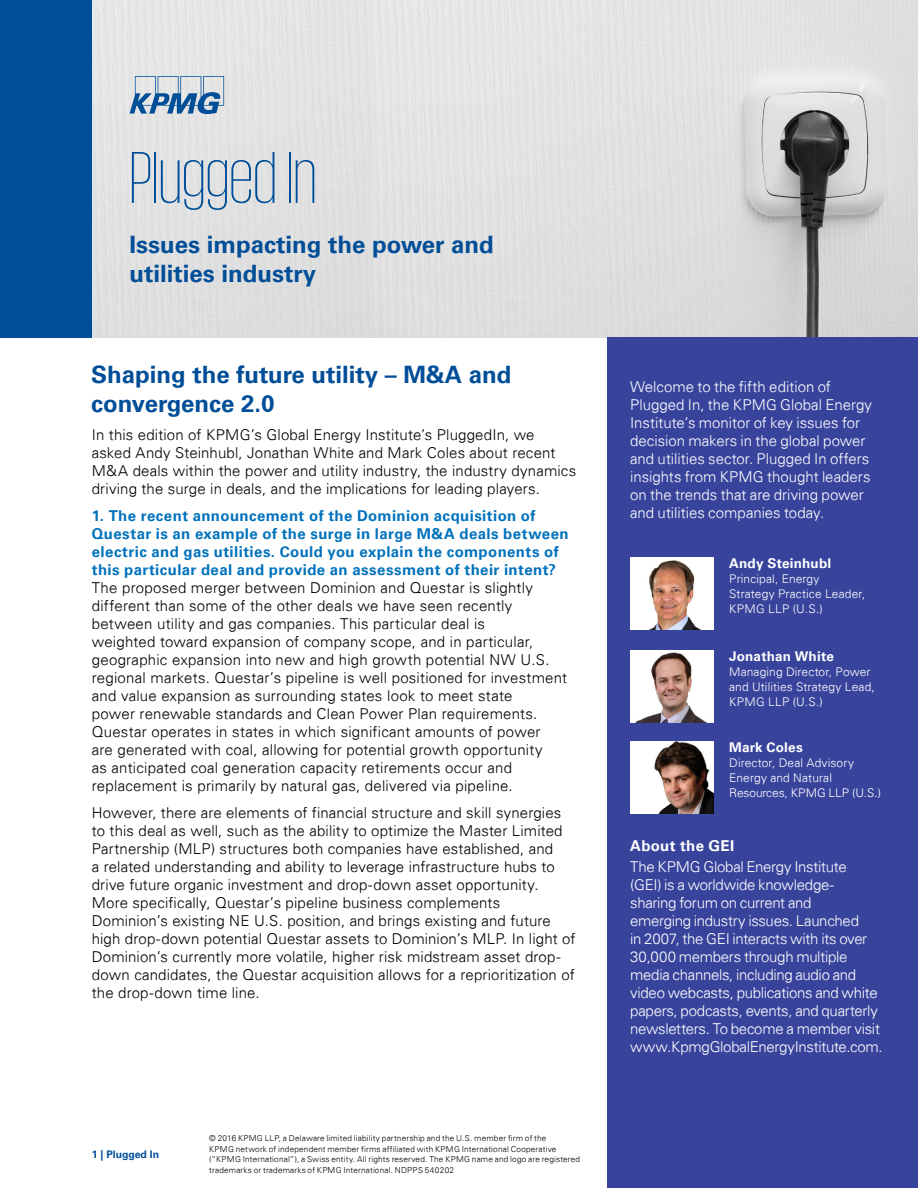
<style>
.page{position:relative;width:918px;height:1188px;background:#fff}
.page>*{position:absolute;margin:0;border:0;box-sizing:border-box;transform-origin:0 0}
.Title_60pt{font:200 75px "KPMG";color:#004e98}
.Cover_Subhead_Bold{font:700 24px/28.8px "Univers 65";color:#004e98}
.Bodycopy_10pt{font:300 15px/18px "Univers 45";letter-spacing:.01em;color:#000}
.Bodycopy_9_5pt{font:300 15px/18px "Univers 45";letter-spacing:-.015em;color:#fff}
.Subhead_10pt{font:700 15px/18px "Univers 65";letter-spacing:.025em;color:#0072bc}
.Subhead_10pt-2{font:700 15px "Univers 65";letter-spacing:.02em;color:#fff}
.Folio{font:700 13.5px "Univers 65";letter-spacing:.015em;color:#fff}
.Folio-2{font:300 12px/15px "Univers 45";letter-spacing:.01em;color:#fff}
.Title_60pt-2{font:700 10.5px "Univers 65";color:#004e98}
.Legal_6pt{font:300 8.25px/10.5px "Univers 45";letter-spacing:.02em;color:#000}
</style>
<div class="page">
<img style="left:92px;top:0;width:826px;height:338px">
<svg style="left:130px;top:76px;width:94px;height:38px"></svg>
<div style="left:0;top:0;width:92px;height:338px;background:#004e98"></div>
<div style="left:608px;top:338px;width:310px;height:850px;background:#38449c"></div>
<img style="left:630px;top:558px;width:84px;height:72px">
<img style="left:630px;top:651px;width:84px;height:72px">
<div style="left:630px;top:742px;width:84px;height:72px;background:#fff"></div>
<img style="left:654px;top:742px;width:60px;height:72px">
<p class="Title_60pt" style="left:130px;top:142px;width:188px">Plugged In</p>
<p class="Cover_Subhead_Bold" style="left:130px;top:231px;width:366px">Issues impacting the power and utilities industry</p>
<p class="Cover_Subhead_Bold" style="left:91px;top:360px;width:422px">Shaping the future utility – M&amp;A and convergence 2.0</p>
<p class="Bodycopy_10pt" style="left:92px;top:426px;width:486px">In this edition of KPMG’s Global Energy Institute’s PluggedIn, we asked Andy Steinhubl, Jonathan White and Mark Coles about recent M&amp;A deals within the power and utility industry, the industry dynamics driving the surge in deals, and the implications for leading players.</p>
<p class="Subhead_10pt" style="left:92px;top:507px;width:478px">1. The recent announcement of the Dominion acquisition of Questar is an example of the surge in large M&amp;A deals between electric and gas utilities. Could you explain the components of this particular deal and provide an assessment of their intent?</p>
<p class="Bodycopy_10pt" style="left:92px;top:579px;width:477px">The proposed merger between Dominion and Questar is slightly different than some of the other deals we have seen recently between utility and gas companies. This particular deal is<br>weighted toward expansion of company scope, and in particular, geographic expansion into new and high growth potential NW U.S. regional markets. Questar’s pipeline is well positioned for investment and value expansion as surrounding states look to meet state<br>power renewable standards and Clean Power Plan requirements.<br>Questar operates in states in which significant amounts of power<br>are generated with coal, allowing for potential growth opportunity<br>as anticipated coal generation capacity retirements occur and replacement is primarily by natural gas, delivered via pipeline.</p>
<p class="Bodycopy_10pt" style="left:92px;top:804px;width:485px">However, there are elements of financial structure and skill synergies to this deal as well, such as the ability to optimize the Master Limited Partnership (MLP) structures both companies have established, and<br>a related understanding and ability to leverage infrastructure hubs to drive future organic investment and drop-down asset opportunity.<br>More specifically, Questar’s pipeline business complements Dominion’s existing NE U.S. position, and brings existing and future high drop-down potential Questar assets to Dominion’s MLP. In light of Dominion’s currently more volatile, higher risk midstream asset drop&shy;down candidates, the Questar acquisition allows for a reprioritization of the drop-down time line.</p>
<p class="Title_60pt-2" style="left:92px;top:1148px;width:69px">1 | Plugged In</p>
<p class="Legal_6pt" style="left:209px;top:1133px;width:372px">© 2016 KPMG LLP, a Delaware limited liability partnership and the U.S. member firm of the<br>KPMG network of independent member firms affiliated with KPMG International Cooperative (“KPMG International”), a Swiss entity. All rights reserved. The KPMG name and logo are registered trademarks or trademarks of KPMG International. NDPPS 540202</p>
<p class="Bodycopy_9_5pt" style="left:630px;top:378px;width:243px">Welcome to the fifth edition of Plugged In, the KPMG Global Energy Institute’s monitor of key issues for decision makers in the global power and utilities sector. Plugged In offers insights from KPMG thought leaders on the trends that are driving power and utilities companies today.</p>
<p class="Folio" style="left:729px;top:555px;width:104px">Andy Steinhubl</p>
<p class="Folio-2" style="left:729px;top:571px;width:138px">Principal, Energy<br>Strategy Practice Leader,<br>KPMG LLP (U.S.)</p>
<p class="Folio" style="left:729px;top:648px;width:106px">Jonathan White</p>
<p class="Folio-2" style="left:729px;top:664px;width:147px">Managing Director, Power and Utilities Strategy Lead,<br>KPMG LLP (U.S.)</p>
<p class="Folio" style="left:729px;top:739px;width:75px">Mark Coles</p>
<p class="Folio-2" style="left:729px;top:755px;width:153px">Director, Deal Advisory<br>Energy and Natural<br>Resources, KPMG LLP (U.S.)</p>
<p class="Subhead_10pt-2" style="left:630px;top:836px;width:106px">About the GEI</p>
<p class="Bodycopy_9_5pt" style="left:630px;top:857px;width:254px">The KPMG Global Energy Institute<br>(GEI) is a worldwide knowledge&shy;sharing forum on current and<br>emerging industry issues. Launched<br>in 2007, the GEI interacts with its over 30,000 members through multiple media channels, including audio and video webcasts, publications and white papers, podcasts, events, and quarterly newsletters. To become a member visit www.KpmgGlobalEnergyInstitute.com.</p>
</div>
